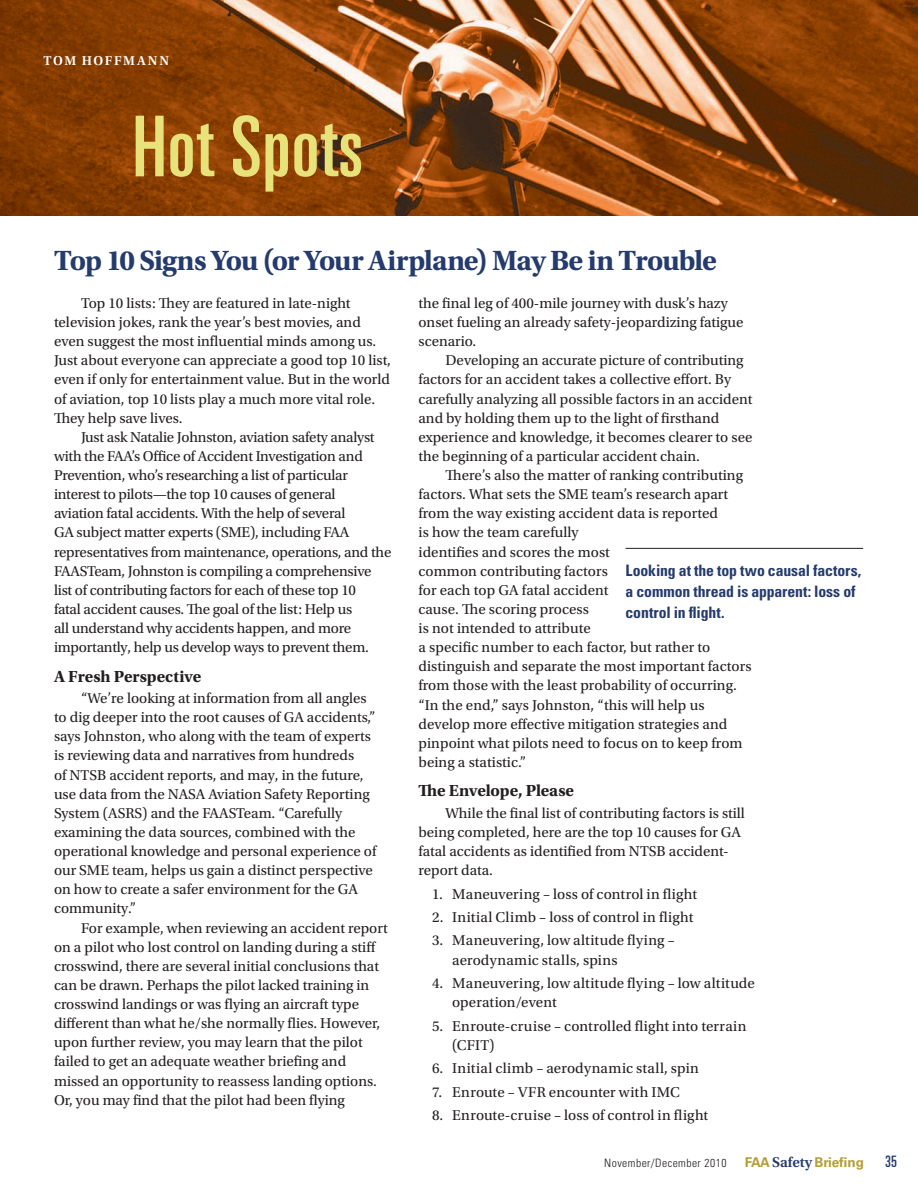
<style>
.page{position:relative;width:918px;height:1188px;background:#fff}
.page>*{position:absolute;margin:0;border:0;box-sizing:border-box;transform-origin:0 0}
.t1{font:ultra-condensed 84px "Univers LT Std";letter-spacing:.01em;color:#e7e27a}
.column_head{font:700 29.25px "Utopia Std";letter-spacing:-.035em;color:#253b6c}
.subhead_2{font:700 16.8px "Utopia Std";color:#231f20}
.call_outs{font:700 condensed 15.75px/21px "Univers LT Std";letter-spacing:-.01em;color:#253b6c}
.t2{font:ultra-condensed 15.75px "Univers LT Std";color:#253b6c}
.body1{font:15px/19px "Utopia Std";color:#231f20}
.Body_bullet{font:15px/19.2px "Utopia Std";letter-spacing:.01em;color:#231f20}
.t3{font:700 13.5px "Univers LT Std";color:#b49e32}
.byline{font:600 13.5px "Utopia Std";letter-spacing:.13em;color:#fff}
.t4{font:300 condensed 11.55px "Univers LT Std";letter-spacing:.04em;color:#231f20}
.s1{font-family:"Utopia Std";font-weight:600;font-size:15px;color:#253b6c}
</style>
<div class="page">
<hr style="left:626px;top:548px;width:237px;height:1px;background:#231f20">
<img style="left:0;top:0;width:918px;height:216px">
<p class="byline" style="left:44px;top:53px;width:127px">TOM HOFFMANN</p>
<p class="t1" style="left:133px;top:99px;width:232px">Hot Spots</p>
<p class="column_head" style="left:54px;top:244px;width:664px">Top 10 Signs You (or Your Airplane) May Be in Trouble</p>
<p class="body1" style="left:54px;top:294px;width:339px;text-indent:27px">Top 10 lists: They are featured in late-night television jokes, rank the year’s best movies, and even suggest the most influential minds among us.<br>Just about everyone can appreciate a good top 10 list, even if only for entertainment value. But in the world of aviation, top 10 lists play a much more vital role.<br>They help save lives.</p>
<p class="body1" style="left:54px;top:428px;width:339px;text-indent:27px">Just ask Natalie Johnston, aviation safety analyst with the FAA’s Office of Accident Investigation and Prevention, who’s researching a list of particular interest to pilots—the top 10 causes of general<br>aviation fatal accidents. With the help of several<br>GA subject matter experts (SME), including FAA representatives from maintenance, operations, and the FAASTeam, Johnston is compiling a comprehensive list of contributing factors for each of these top 10<br>fatal accident causes. The goal of the list: Help us<br>all understand why accidents happen, and more importantly, help us develop ways to prevent them.</p>
<p class="subhead_2" style="left:54px;top:667px;width:149px">A Fresh Perspective</p>
<p class="body1" style="left:54px;top:689px;width:324px;text-indent:27px">“We’re looking at information from all angles to dig deeper into the root causes of GA accidents,” says Johnston, who along with the team of experts is reviewing data and narratives from hundreds<br>of NTSB accident reports, and may, in the future, use data from the NASA Aviation Safety Reporting System (ASRS) and the FAASTeam. “Carefully examining the data sources, combined with the operational knowledge and personal experience of our SME team, helps us gain a distinct perspective on how to create a safer environment for the GA community.”</p>
<p class="body1" style="left:54px;top:918px;width:335px;text-indent:27px">For example, when reviewing an accident report on a pilot who lost control on landing during a stiff crosswind, there are several initial conclusions that can be drawn. Perhaps the pilot lacked training in crosswind landings or was flying an aircraft type different than what he/she normally flies. However, upon further review, you may learn that the pilot failed to get an adequate weather briefing and missed an opportunity to reassess landing options.<br>Or, you may find that the pilot had been flying</p>
<p class="body1" style="left:418px;top:294px;width:326px">the final leg of 400-mile journey with dusk’s hazy onset fueling an already safety-jeopardizing fatigue scenario.</p>
<p class="body1" style="left:418px;top:351px;width:335px;text-indent:27px">Developing an accurate picture of contributing factors for an accident takes a collective effort. By carefully analyzing all possible factors in an accident and by holding them up to the light of firsthand experience and knowledge, it becomes clearer to see the beginning of a particular accident chain.</p>
<p class="body1" style="left:418px;top:466px;width:335px;text-indent:27px">There’s also the matter of ranking contributing factors. What sets the SME team’s research apart from the way existing accident data is reported<br>is how the team carefully<br>identifies and scores the most<br>common contributing factors<br>for each top GA fatal accident<br>cause. The scoring process<br>is not intended to attribute<br>a specific number to each factor, but rather to distinguish and separate the most important factors from those with the least probability of occurring. “In the end,” says Johnston, “this will help us develop more effective mitigation strategies and pinpoint what pilots need to focus on to keep from being a statistic.”</p>
<p class="subhead_2" style="left:418px;top:781px;width:157px">The Envelope, Please</p>
<p class="body1" style="left:418px;top:804px;width:328px;text-indent:27px">While the final list of contributing factors is still being completed, here are the top 10 causes for GA fatal accidents as identified from NTSB accident&shy;report data.</p>
<p class="Body_bullet" style="left:432px;top:884px;width:267px">1. Maneuvering – loss of control in flight</p>
<p class="Body_bullet" style="left:432px;top:908px;width:263px">2. Initial Climb – loss of control in flight</p>
<p class="Body_bullet" style="left:452px;top:931px;width:224px;text-indent:-20px">3. Maneuvering, low altitude flying – aerodynamic stalls, spins</p>
<p class="Body_bullet" style="left:452px;top:974px;width:304px;text-indent:-20px">4. Maneuvering, low altitude flying – low altitude operation/event</p>
<p class="Body_bullet" style="left:452px;top:1016px;width:296px;text-indent:-20px">5. Enroute-cruise – controlled flight into terrain (CFIT)</p>
<p class="Body_bullet" style="left:432px;top:1059px;width:269px">6. Initial climb – aerodynamic stall, spin</p>
<p class="Body_bullet" style="left:432px;top:1082px;width:249px">7. Enroute – VFR encounter with IMC</p>
<p class="Body_bullet" style="left:432px;top:1106px;width:278px">8. Enroute-cruise – loss of control in flight</p>
<p class="call_outs" style="left:626px;top:559px;width:237px">Looking at the top two causal factors, a common thread is apparent: loss of control in flight.</p>
<p class="t4" style="left:604px;top:1156px;width:124px">November/December 2010</p>
<p class="t3" style="left:745px;top:1154px;width:121px">FAA <span class="s1">Safety</span> Briefing</p>
<p class="t2" style="left:885px;top:1152px;width:13px">35</p>
</div>
